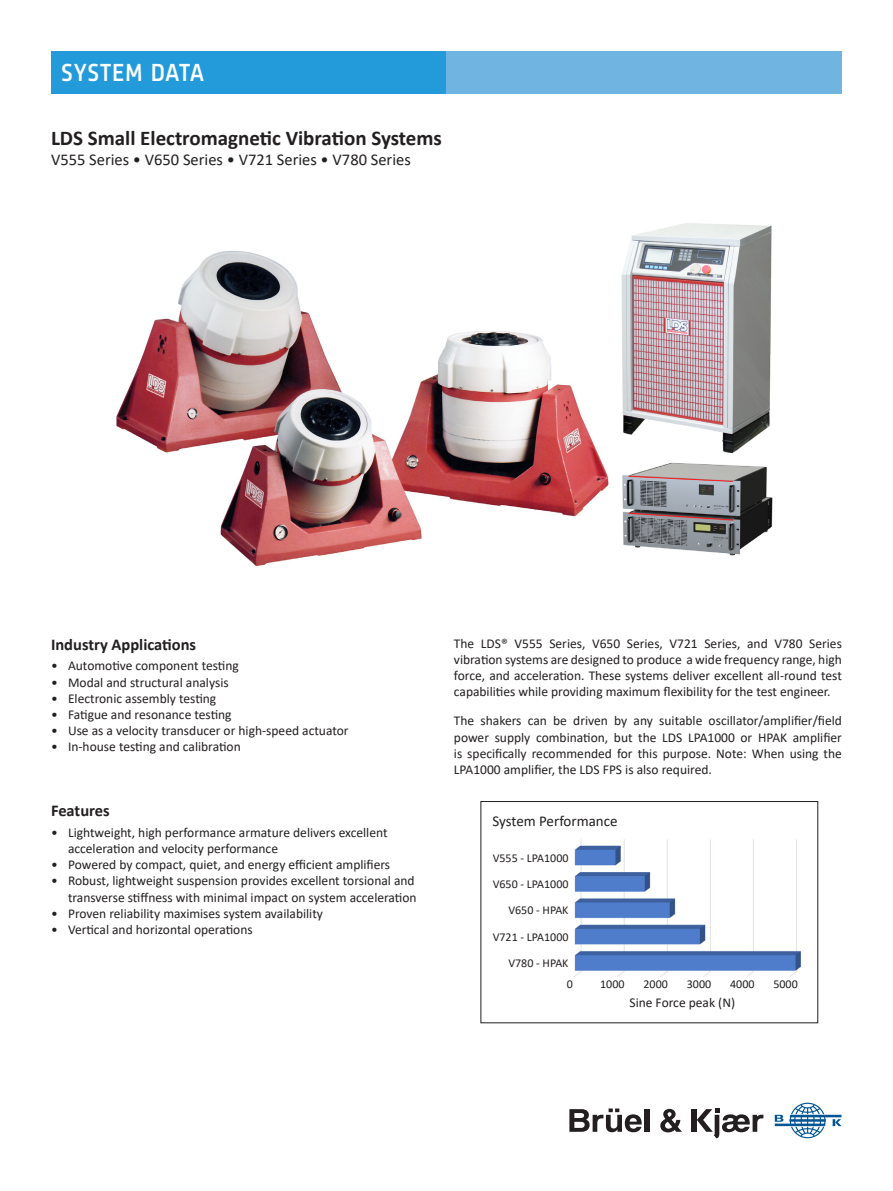
<style>
.page{position:relative;width:893px;height:1191px;background:#fff}
.page>*{position:absolute;margin:0;border:0;box-sizing:border-box;transform-origin:0 0}
.t1{font:500 25.5px "Sinews Sans Pro";letter-spacing:.02em;color:#fff}
.t2{font:700 21px "Calibri";color:#231f20}
.t3{font:16.5px "Calibri";color:#231f20}
.Paragraph_Header{font:700 16.5px "Calibri";color:#231f20}
.Paragraph_Text{font:15px "Calibri";color:#231f20}
.Paragraph_Text-2{font:13.5px/16.2px "Calibri";color:#231f20;text-align:justify}
.Paragraph_Text-3{font:12px "Calibri";color:#231f20}
</style>
<div class="page">
<div style="left:480px;top:801px;width:338px;height:222px;border:1px solid #231f20"></div>
<div style="left:51px;top:51px;width:395px;height:43px;background:#239bdb"></div>
<div style="left:446px;top:51px;width:396px;height:43px;background:#70b4e1"></div>
<div style="left:692px;top:1109px;width:5px;height:22px;background:#231f20"></div>
<div style="left:644px;top:1109px;width:5px;height:22px;background:#231f20"></div>
<svg style="left:660px;top:1108px;width:22px;height:24px"></svg>
<svg style="left:697px;top:1108px;width:66px;height:30px"></svg>
<svg style="left:569px;top:1108px;width:73px;height:24px"></svg>
<svg style="left:775px;top:1102px;width:67px;height:36px"></svg>
<img style="left:116px;top:223px;width:657px;height:343px">
<img style="left:574px;top:839px;width:227px;height:138px">
<p class="t1" style="left:61px;top:58px;width:145px">SYSTEM DATA</p>
<p class="t2" style="left:51px;top:123px;width:392px">LDS Small Electromagnetic Vibration Systems</p>
<p class="t3" style="left:51px;top:148px;width:361px">V555 Series • V650 Series • V721 Series • V780 Series</p>
<p class="Paragraph_Header" style="left:51px;top:633px;width:147px">Industry Applications</p>
<p class="Paragraph_Text-2" style="left:51px;top:657px;width:189px">• Automotive component testing</p>
<p class="Paragraph_Text-2" style="left:51px;top:673px;width:179px">• Modal and structural analysis</p>
<p class="Paragraph_Text-2" style="left:51px;top:690px;width:167px">• Electronic assembly testing</p>
<p class="Paragraph_Text-2" style="left:51px;top:706px;width:182px">• Fatigue and resonance testing</p>
<p class="Paragraph_Text-2" style="left:51px;top:722px;width:299px">• Use as a velocity transducer or high-speed actuator</p>
<p class="Paragraph_Text-2" style="left:51px;top:738px;width:191px">• In-house testing and calibration</p>
<p class="Paragraph_Header" style="left:51px;top:799px;width:60px">Features</p>
<p class="Paragraph_Text-2" style="left:68px;top:824px;width:321px;text-indent:-17px">• Lightweight, high performance armature delivers excellent acceleration and velocity performance</p>
<p class="Paragraph_Text-2" style="left:51px;top:856px;width:341px">• Powered by compact, quiet, and energy efficient amplifiers</p>
<p class="Paragraph_Text-2" style="left:51px;top:872px;width:367px;text-align:right">• Robust, lightweight suspension provides excellent torsional and transverse stiffness with minimal impact on system acceleration</p>
<p class="Paragraph_Text-2" style="left:51px;top:905px;width:273px">• Proven reliability maximises system availability</p>
<p class="Paragraph_Text-2" style="left:51px;top:921px;width:203px">• Vertical and horizontal operations</p>
<p class="Paragraph_Text-2" style="left:454px;top:635px;width:389px">The LDS® V555 Series, V650 Series, V721 Series, and V780 Series vibration systems are designed to produce a wide frequency range, high force, and acceleration. These systems deliver excellent all-round test capabilities while providing maximum flexibility for the test engineer.</p>
<p class="Paragraph_Text-2" style="left:454px;top:712px;width:389px">The shakers can be driven by any suitable oscillator/amplifier/field power supply combination, but the LDS LPA1000 or HPAK amplifier is specifically recommended for this purpose. Note: When using the LPA1000 amplifier, the LDS FPS is also required.</p>
<p class="Paragraph_Text" style="left:492px;top:810px;width:127px">System Performance</p>
<p class="Paragraph_Text-3" style="left:493px;top:849px;width:77px">V555 - LPA1000</p>
<p class="Paragraph_Text-3" style="left:493px;top:875px;width:77px">V650 - LPA1000</p>
<p class="Paragraph_Text-3" style="left:508px;top:902px;width:62px">V650 - HPAK</p>
<p class="Paragraph_Text-3" style="left:493px;top:928px;width:77px">V721 - LPA1000</p>
<p class="Paragraph_Text-3" style="left:508px;top:954px;width:62px">V780 - HPAK</p>
<p class="Paragraph_Text-3" style="left:567px;top:975px;width:8px">0</p>
<p class="Paragraph_Text-3" style="left:600px;top:975px;width:26px">1000</p>
<p class="Paragraph_Text-3" style="left:643px;top:975px;width:26px">2000</p>
<p class="Paragraph_Text-3" style="left:687px;top:975px;width:26px">3000</p>
<p class="Paragraph_Text-3" style="left:730px;top:975px;width:26px">4000</p>
<p class="Paragraph_Text-3" style="left:773px;top:975px;width:26px">5000</p>
<p class="Paragraph_Text-2" style="left:629px;top:993px;width:107px">Sine Force peak (N)</p>
</div>
